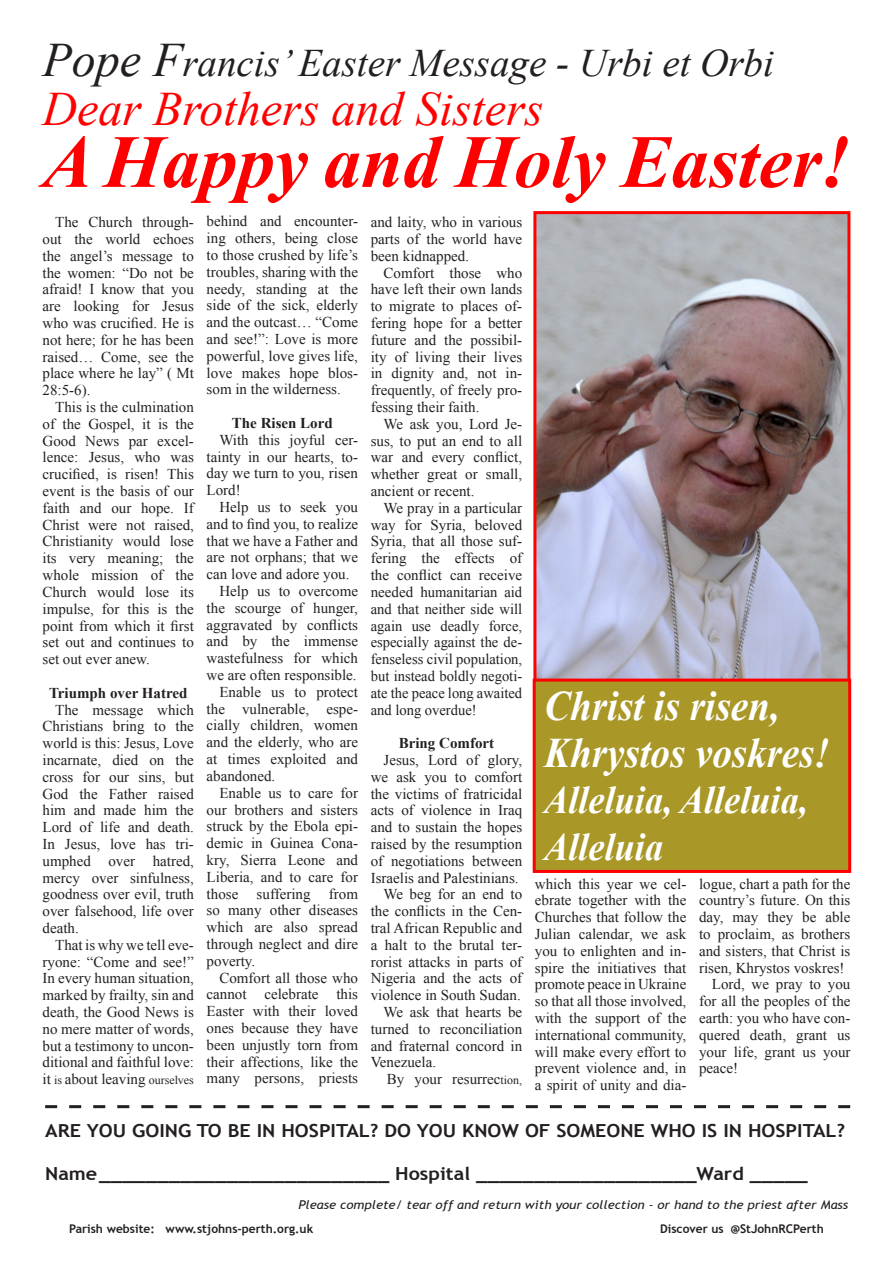
<style>
.page{position:relative;width:893px;height:1263px;background:#fff}
.page>*{position:absolute;margin:0;border:0;box-sizing:border-box;transform-origin:0 0}
.Bulletin{font:italic 700 75px "Times New Roman";color:#f00}
.Bulletin-2{font:italic 48px "Times New Roman";color:#f00}
.Bulletin-3{font:italic 700 42px/46.5px "Times New Roman";color:#fff;scale:.93 1}
.Bulletin-4{font:italic 39px "Times New Roman";color:#231f20}
.Bulletin-5{font:italic 700 39px/46.5px "Times New Roman";color:#fff;scale:.93 1}
.t1{font:700 18px "Trebuchet MS";color:#231f20;scale:1.1 1}
.Bulletin-6{font:15px/16.8px "Times New Roman";color:#231f20;text-align:justify}
.Bulletin-7{font:700 15px "Times New Roman";color:#231f20}
.t2{font:italic 12px "Trebuchet MS";color:#231f20;scale:1.1 1}
.t3{font:700 12px "Trebuchet MS";color:#231f20}
.s1{font-size:48px}
.s2{font-size:12px}
</style>
<div class="page">
<svg style="left:45px;top:1105px;width:805px;height:3px"></svg>
<img style="left:537px;top:215px;width:309px;height:464px">
<div style="left:533px;top:211px;width:317px;height:525px;border:3px solid #f00"></div>
<div style="left:534px;top:680px;width:316px;height:191px;background:#a99827"></div>
<div style="left:533px;top:679px;width:318px;height:194px;border:3px solid #f00"></div>
<p class="Bulletin-4" style="left:43px;top:36px;width:733px"><span class="s1">Pope F</span>rancis’ Easter Message - Urbi et Orbi</p>
<p class="Bulletin-2" style="left:43px;top:76px;width:502px">Dear Brothers and Sisters</p>
<p class="Bulletin" style="left:43px;top:109px;width:809px">A Happy and Holy Easter!</p>
<p class="Bulletin-6" style="left:43px;top:214px;width:153px;text-indent:13px">The Church through&shy;out the world echoes the angel’s message to the women: “Do not be afraid! I know that you are looking for Jesus who was crucified. He is not here; for he has been raised… Come, see the place where he lay” ( Mt 28:5-6).</p>
<p class="Bulletin-6" style="left:43px;top:398px;width:153px;text-indent:13px">This is the culmination of the Gospel, it is the Good News par excel&shy;lence: Jesus, who was crucified, is risen! This event is the basis of our faith and our hope. If Christ were not raised, Christianity would lose its very meaning; the whole mission of the Church would lose its impulse, for this is the point from which it first set out and continues to set out ever anew.</p>
<p class="Bulletin-7" style="left:49px;top:682px;width:140px">Triumph over Hatred</p>
<p class="Bulletin-6" style="left:43px;top:701px;width:153px;text-indent:13px">The message which Christians bring to the world is this: Jesus, Love incarnate, died on the cross for our sins, but God the Father raised him and made him the Lord of life and death.<br>In Jesus, love has tri&shy;umphed over hatred, mercy over sinfulness, goodness over evil, truth over falsehood, life over death.</p>
<p class="Bulletin-6" style="left:43px;top:936px;width:153px;text-indent:13px">That is why we tell eve&shy;ryone: “Come and see!” In every human situation, marked by frailty, sin and death, the Good News is no mere matter of words, but a testimony to uncon&shy;ditional and faithful love: it <span class="s2">is</span> about leaving <span class="s2">ourselves</span></p>
<p class="Bulletin-6" style="left:207px;top:213px;width:153px">behind and encounter&shy;ing others, being close to those crushed by life’s troubles, sharing with the needy, standing at the side of the sick, elderly and the outcast… “Come and see!”: Love is more powerful, love gives life, love makes hope blos&shy;som in the wilderness.</p>
<p class="Bulletin-7" style="left:232px;top:413px;width:102px">The Risen Lord</p>
<p class="Bulletin-6" style="left:207px;top:431px;width:153px;text-indent:13px">With this joyful cer&shy;tainty in our hearts, to&shy;day we turn to you, risen Lord!</p>
<p class="Bulletin-6" style="left:207px;top:498px;width:153px;text-indent:13px">Help us to seek you and to find you, to realize that we have a Father and are not orphans; that we can love and adore you.</p>
<p class="Bulletin-6" style="left:207px;top:582px;width:153px;text-indent:13px">Help us to overcome the scourge of hunger, aggravated by conflicts and by the immense wastefulness for which we are often responsible.</p>
<p class="Bulletin-6" style="left:207px;top:683px;width:153px;text-indent:13px">Enable us to protect the vulnerable, espe&shy;cially children, women and the elderly, who are at times exploited and abandoned.</p>
<p class="Bulletin-6" style="left:207px;top:784px;width:153px;text-indent:13px">Enable us to care for our brothers and sisters struck by the Ebola epi&shy;demic in Guinea Cona&shy;kry, Sierra Leone and Liberia, and to care for those suffering from so many other diseases which are also spread through neglect and dire poverty.</p>
<p class="Bulletin-6" style="left:207px;top:969px;width:153px;text-indent:13px">Comfort all those who cannot celebrate this Easter with their loved ones because they have been unjustly torn from their affections, like the many persons, priests</p>
<p class="Bulletin-6" style="left:371px;top:214px;width:153px">and laity, who in various parts of the world have been kidnapped.</p>
<p class="Bulletin-6" style="left:371px;top:264px;width:153px;text-indent:13px">Comfort those who have left their own lands to migrate to places of&shy;fering hope for a better future and the possibil&shy;ity of living their lives in dignity and, not in&shy;frequently, of freely pro&shy;fessing their faith.</p>
<p class="Bulletin-6" style="left:371px;top:415px;width:153px;text-indent:13px">We ask you, Lord Je&shy;sus, to put an end to all war and every conflict, whether great or small, ancient or recent.</p>
<p class="Bulletin-6" style="left:371px;top:499px;width:153px;text-indent:13px">We pray in a particular way for Syria, beloved Syria, that all those suf&shy;fering the effects of the conflict can receive needed humanitarian aid and that neither side will again use deadly force, especially against the de&shy;fenseless civil population, but instead boldly negoti&shy;ate the peace long awaited and long overdue!</p>
<p class="Bulletin-7" style="left:399px;top:733px;width:97px">Bring Comfort</p>
<p class="Bulletin-6" style="left:371px;top:751px;width:153px;text-indent:13px">Jesus, Lord of glory, we ask you to comfort the victims of fratricidal acts of violence in Iraq and to sustain the hopes raised by the resumption of negotiations between Israelis and Palestinians.</p>
<p class="Bulletin-6" style="left:371px;top:886px;width:153px;text-indent:13px">We beg for an end to the conflicts in the Cen&shy;tral African Republic and a halt to the brutal ter&shy;rorist attacks in parts of Nigeria and the acts of violence in South Sudan.</p>
<p class="Bulletin-6" style="left:371px;top:1003px;width:153px;text-indent:13px">We ask that hearts be turned to reconciliation and fraternal concord in Venezuela.</p>
<p class="Bulletin-6" style="left:387px;top:1070px;width:137px">By your resurrec<span class="s2">tion,</span></p>
<p class="Bulletin-3" style="left:544px;top:682px;width:308px">Christ is risen,<br>Khrystos voskres!</p>
<p class="Bulletin-5" style="left:544px;top:776px;width:285px">Alleluia, Alleluia,<br>Alleluia</p>
<p class="Bulletin-6" style="left:535px;top:875px;width:153px">which this year we cel&shy;ebrate together with the Churches that follow the Julian calendar, we ask you to enlighten and in&shy;spire the initiatives that promote peace in Ukraine so that all those involved, with the support of the international community, will make every effort to prevent violence and, in a spirit of unity and dia-</p>
<p class="Bulletin-6" style="left:699px;top:875px;width:153px">logue, chart a path for the country’s future. On this day, may they be able to proclaim, as brothers and sisters, that Christ is risen, Khrystos voskres!</p>
<p class="Bulletin-6" style="left:699px;top:976px;width:153px;text-indent:13px">Lord, we pray to you for all the peoples of the earth: you who have con&shy;quered death, grant us your life, grant us your peace!</p>
<p class="t1" style="left:45px;top:1119px;width:729px">ARE YOU GOING TO BE IN HOSPITAL? DO YOU KNOW OF SOMEONE WHO IS IN HOSPITAL?</p>
<p class="t1" style="left:45px;top:1163px;width:695px">Name_________________________ Hospital ___________________Ward _____</p>
<p class="t2" style="left:298px;top:1198px;width:501px">Please complete/ tear off and return with your collection - or hand to the priest after Mass</p>
<p class="t3" style="left:69px;top:1221px;width:246px">Parish website: www.stjohns-perth.org.uk</p>
<p class="t3" style="left:660px;top:1221px;width:165px">Discover us @StJohnRCPerth</p>
</div>
